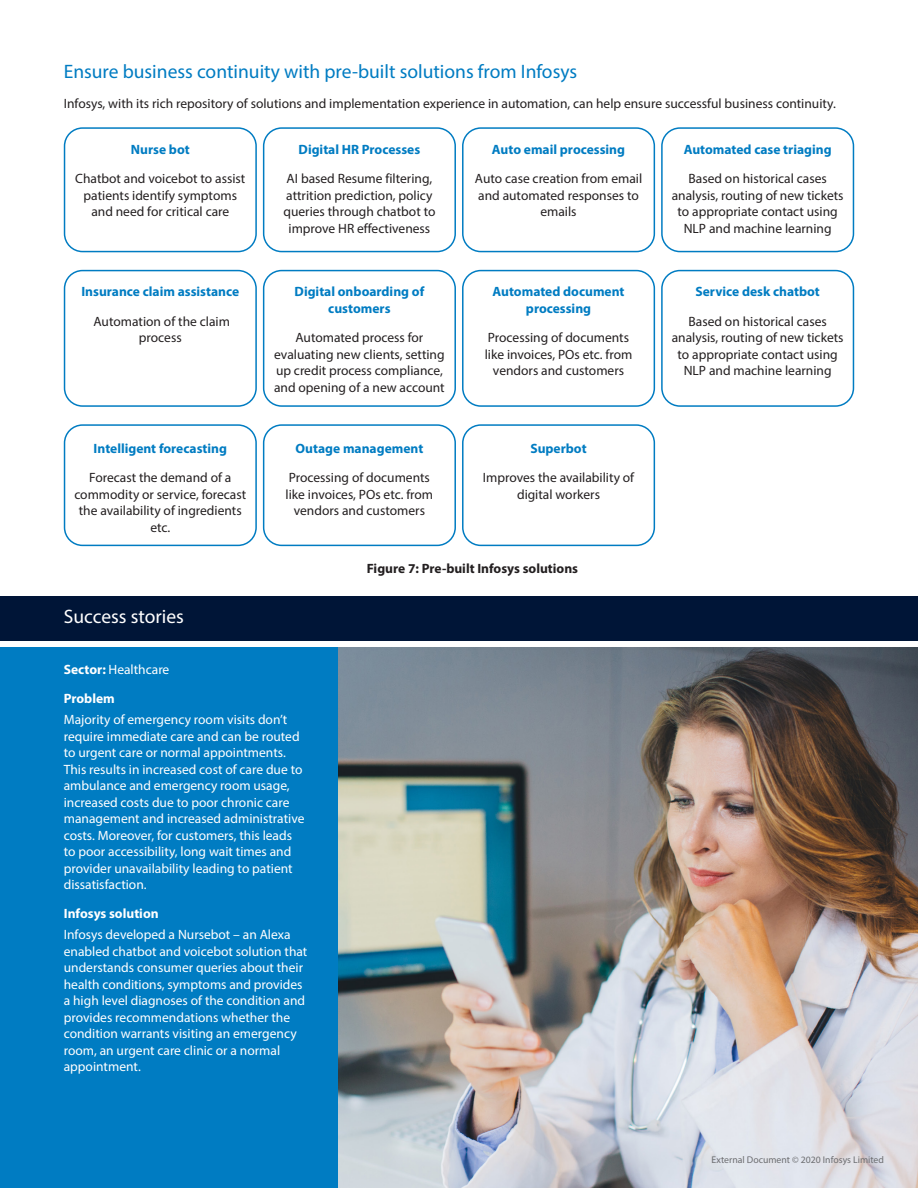
<style>
.page{position:relative;width:918px;height:1188px;background:#fff}
.page>*{position:absolute;margin:0;border:0;box-sizing:border-box;transform-origin:0 0}
.t1{font:19.5px "Myriad Pro";color:#007cc2}
.t2{font:19.5px "Myriad Pro";color:#fff}
.t3{font:13.5px/16.5px "Myriad Pro";color:#231f20;text-align:center}
.t4{font:13.5px/16.5px "Myriad Pro";color:#fff}
.t5{font:700 13.5px/16.5px "Myriad Pro";color:#007cc2;text-align:center}
.t6{font:700 13.5px/29.2px "Myriad Pro";color:#fff}
.t7{font:700 13.5px "Myriad Pro";color:#231f20}
.t8{font:9.75px "Myriad Pro";color:#6c6d70}
.s1{font-weight:400}
</style>
<div class="page">
<div style="left:0;top:596px;width:918px;height:44px;background:#001537"></div>
<img style="left:337px;top:647px;width:581px;height:541px">
<div style="left:0;top:647px;width:337px;height:541px;background:#007cc2"></div>
<div style="left:64px;top:127px;width:193px;height:125px;border:2px solid #007cc2;border-radius:18px"></div>
<div style="left:64px;top:270px;width:193px;height:137px;border:2px solid #007cc2;border-radius:18px"></div>
<div style="left:64px;top:424px;width:193px;height:122px;border:2px solid #007cc2;border-radius:18px"></div>
<div style="left:462px;top:127px;width:193px;height:125px;border:2px solid #007cc2;border-radius:18px"></div>
<div style="left:462px;top:270px;width:193px;height:137px;border:2px solid #007cc2;border-radius:18px"></div>
<div style="left:462px;top:424px;width:193px;height:122px;border:2px solid #007cc2;border-radius:18px"></div>
<div style="left:263px;top:127px;width:193px;height:125px;border:2px solid #007cc2;border-radius:18px"></div>
<div style="left:263px;top:270px;width:193px;height:137px;border:2px solid #007cc2;border-radius:18px"></div>
<div style="left:263px;top:424px;width:193px;height:122px;border:2px solid #007cc2;border-radius:18px"></div>
<div style="left:661px;top:127px;width:193px;height:125px;border:2px solid #007cc2;border-radius:18px"></div>
<div style="left:661px;top:270px;width:193px;height:137px;border:2px solid #007cc2;border-radius:18px"></div>
<h1 class="t1" style="left:64px;top:60px;width:515px">Ensure business continuity with pre-built solutions from Infosys</h1>
<p class="t3" style="left:64px;top:95px;width:774px">Infosys, with its rich repository of solutions and implementation experience in automation, can help ensure successful business continuity.</p>
<p class="t5" style="left:131px;top:141px;width:60px">Nurse bot</p>
<p class="t3" style="left:75px;top:170px;width:172px">Chatbot and voicebot to assist patients identify symptoms and need for critical care</p>
<p class="t5" style="left:81px;top:283px;width:159px">Insurance claim assistance</p>
<p class="t3" style="left:94px;top:313px;width:138px">Automation of the claim process</p>
<p class="t5" style="left:94px;top:440px;width:135px">Intelligent forecasting</p>
<p class="t3" style="left:74px;top:469px;width:173px">Forecast the demand of a commodity or service, forecast the availability of ingredients etc.</p>
<h1 class="t2" style="left:64px;top:604px;width:122px">Success stories</h1>
<p class="t5" style="left:299px;top:141px;width:123px">Digital HR Processes</p>
<p class="t3" style="left:283px;top:170px;width:154px">AI based Resume filtering, attrition prediction, policy queries through chatbot to improve HR effectiveness</p>
<p class="t5" style="left:295px;top:283px;width:131px">Digital onboarding of customers</p>
<p class="t3" style="left:274px;top:329px;width:172px">Automated process for evaluating new clients, setting up credit process compliance, and opening of a new account</p>
<p class="t5" style="left:296px;top:440px;width:129px">Outage management</p>
<p class="t3" style="left:286px;top:469px;width:149px">Processing of documents like invoices, POs etc. from vendors and customers</p>
<p class="t5" style="left:492px;top:141px;width:135px">Auto email processing</p>
<p class="t3" style="left:475px;top:170px;width:169px">Auto case creation from email and automated responses to emails</p>
<p class="t5" style="left:493px;top:283px;width:133px">Automated document processing</p>
<p class="t3" style="left:485px;top:329px;width:149px">Processing of documents like invoices, POs etc. from vendors and customers</p>
<p class="t5" style="left:530px;top:440px;width:58px">Superbot</p>
<p class="t3" style="left:483px;top:469px;width:153px">Improves the availability of digital workers</p>
<p class="t7" style="left:367px;top:559px;width:213px">Figure 7: Pre-built Infosys solutions</p>
<p class="t6" style="left:64px;top:655px;width:107px">Sector: <span class="s1">Healthcare<br></span>Problem</p>
<p class="t4" style="left:64px;top:711px;width:242px">Majority of emergency room visits don’t require immediate care and can be routed to urgent care or normal appointments.<br>This results in increased cost of care due to ambulance and emergency room usage, increased costs due to poor chronic care management and increased administrative costs. Moreover, for customers, this leads to poor accessibility, long wait times and provider unavailability leading to patient dissatisfaction.</p>
<p class="t6" style="left:64px;top:899px;width:96px">Infosys solution</p>
<p class="t4" style="left:64px;top:926px;width:245px">Infosys developed a Nursebot – an Alexa enabled chatbot and voicebot solution that understands consumer queries about their health conditions, symptoms and provides a high level diagnoses of the condition and provides recommendations whether the condition warrants visiting an emergency room, an urgent care clinic or a normal appointment.</p>
<p class="t5" style="left:684px;top:141px;width:149px">Automated case triaging</p>
<p class="t3" style="left:672px;top:170px;width:173px">Based on historical cases analysis, routing of new tickets to appropriate contact using<br>NLP and machine learning</p>
<p class="t5" style="left:695px;top:283px;width:126px">Service desk chatbot</p>
<p class="t3" style="left:672px;top:313px;width:173px">Based on historical cases analysis, routing of new tickets to appropriate contact using<br>NLP and machine learning</p>
<p class="t8" style="left:712px;top:1154px;width:174px">External Document © 2020 Infosys Limited</p>
</div>
